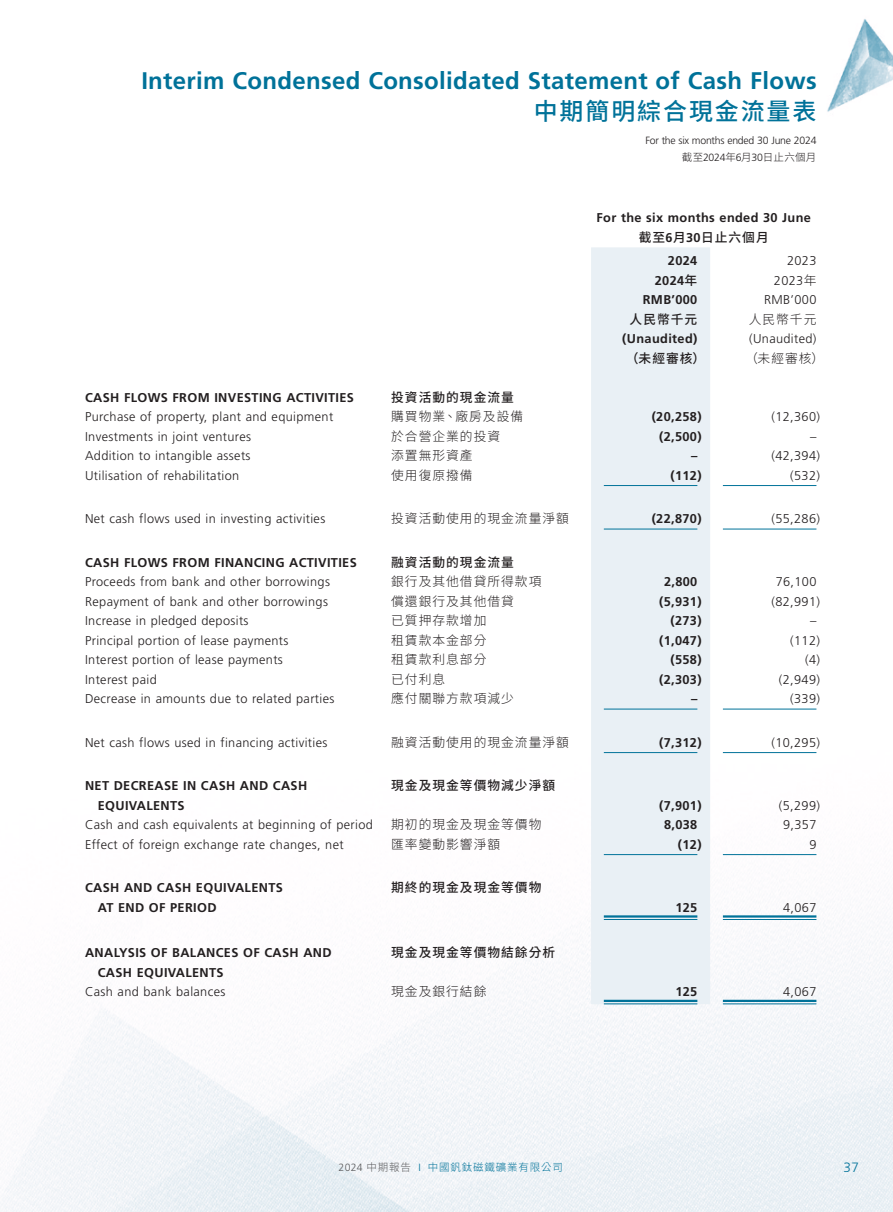
<style>
.page{position:relative;width:893px;height:1212px;background:#fff}
.page>*{position:absolute;margin:0;border:0;box-sizing:border-box;transform-origin:0 0}
.t1{font:700 24px "Frutiger LT Std";letter-spacing:.015em;color:#007299}
.t2{font:500 24px "Source Han Sans TC";letter-spacing:.08em;color:#007299}
.t3{font:300 13.5px "Frutiger LT Std";color:#007299}
.Body_Text{font:300 12.75px "Frutiger LT Std";letter-spacing:.03em;color:#231f20}
.Body_Text-2{font:700 12.75px/19.5px "Frutiger LT Std";letter-spacing:.03em;color:#231f20}
.Body_Text-3{font:300 12.75px "Source Han Sans TC";letter-spacing:.08em;color:#231f20}
.Body_Text-4{font:500 12.75px "Source Han Sans TC";letter-spacing:.08em;color:#231f20}
.t4{font:300 10.5px "Frutiger LT Std";letter-spacing:-.02em;color:#231f20}
.t5{font:300 10.5px "Source Han Sans TC";letter-spacing:.08em;color:#007299}
.t6{font:300 10.5px "Source Han Sans TC";letter-spacing:.03em;color:#231f20}
.s1{font-family:"Frutiger LT Std"}
.s2{font-family:"Frutiger LT Std";font-weight:700}
.s3{font-family:"Source Han Sans TC";font-weight:500}
.s4{font-family:"Source Han Sans TC"}
.s5{font-family:"Frutiger LT Std";color:#57585a}
.s6{color:#57585a}
</style>
<div class="page">
<img style="left:0;top:19px;width:893px;height:1193px">
<div style="left:591px;top:247px;width:119px;height:757px;background:#e9f0f5"></div>
<hr style="left:604px;top:485px;width:93px;height:1px;background:#007299">
<hr style="left:723px;top:485px;width:93px;height:1px;background:#007299">
<hr style="left:604px;top:529px;width:93px;height:1px;background:#007299">
<hr style="left:723px;top:529px;width:93px;height:1px;background:#007299">
<hr style="left:604px;top:709px;width:93px;height:1px;background:#007299">
<hr style="left:723px;top:709px;width:93px;height:1px;background:#007299">
<hr style="left:604px;top:752px;width:93px;height:1px;background:#007299">
<hr style="left:723px;top:752px;width:93px;height:1px;background:#007299">
<hr style="left:604px;top:854px;width:93px;height:1px;background:#007299">
<hr style="left:723px;top:854px;width:93px;height:1px;background:#007299">
<hr style="left:604px;top:915px;width:93px;height:2px;background:#007299">
<hr style="left:604px;top:919px;width:93px;height:1px;background:#007299">
<hr style="left:723px;top:915px;width:93px;height:2px;background:#007299">
<hr style="left:723px;top:919px;width:93px;height:1px;background:#007299">
<hr style="left:604px;top:1000px;width:93px;height:2px;background:#007299">
<hr style="left:604px;top:1003px;width:93px;height:1px;background:#007299">
<hr style="left:723px;top:1000px;width:93px;height:2px;background:#007299">
<hr style="left:723px;top:1003px;width:93px;height:1px;background:#007299">
<h1 class="t1" style="left:141px;top:67px;width:677px">Interim Condensed Consolidated Statement of Cash Flows</h1>
<h1 class="t2" style="left:534px;top:97px;width:284px">中期簡明綜合現金流量表</h1>
<p class="t4" style="left:645px;top:134px;width:173px">For the six months ended 30 June 2024</p>
<p class="t6" style="left:682px;top:151px;width:136px">截至<span class="s1">2024</span>年<span class="s1">6</span>月<span class="s1">30</span>日止六個月</p>
<p class="Body_Text-2" style="left:597px;top:208px;width:216px">For the six months ended 30 June</p>
<p class="Body_Text-4" style="left:639px;top:230px;width:132px">截至<span class="s2">6</span>月<span class="s2">30</span>日止六個月</p>
<p class="Body_Text-2" style="left:668px;top:251px;width:31px">2024</p>
<p class="Body_Text" style="left:787px;top:254px;width:31px">2023</p>
<p class="Body_Text-2" style="left:655px;top:271px;width:44px">2024<span class="s3">年</span></p>
<p class="Body_Text" style="left:774px;top:273px;width:44px">2023<span class="s4">年</span></p>
<p class="Body_Text-2" style="left:643px;top:290px;width:56px">RMB’000</p>
<p class="Body_Text" style="left:764px;top:293px;width:54px">RMB’000</p>
<p class="Body_Text-4" style="left:630px;top:312px;width:69px">人民幣千元</p>
<p class="Body_Text-3" style="left:749px;top:312px;width:69px">人民幣千元</p>
<p class="Body_Text-2" style="left:622px;top:329px;width:77px">(Unaudited)</p>
<p class="Body_Text" style="left:749px;top:332px;width:69px">(Unaudited)</p>
<p class="Body_Text-4" style="left:626px;top:351px;width:81px">（未經審核）</p>
<p class="Body_Text-3" style="left:745px;top:351px;width:81px">（未經審核）</p>
<p class="Body_Text-2" style="left:85px;top:388px;width:270px">CASH FLOWS FROM INVESTING ACTIVITIES</p>
<p class="Body_Text-4" style="left:391px;top:390px;width:124px">投資活動的現金流量</p>
<p class="Body_Text" style="left:85px;top:410px;width:250px">Purchase of property, plant and equipment</p>
<p class="Body_Text-3" style="left:391px;top:409px;width:133px">購買物業、廠房及設備</p>
<p class="Body_Text-2" style="left:652px;top:407px;width:51px">(20,258)</p>
<p class="Body_Text" style="left:771px;top:410px;width:50px">(12,360)</p>
<p class="Body_Text" style="left:85px;top:429px;width:167px">Investments in joint ventures</p>
<p class="Body_Text-3" style="left:391px;top:429px;width:110px">於合營企業的投資</p>
<p class="Body_Text-2" style="left:659px;top:427px;width:44px">(2,500)</p>
<p class="Body_Text" style="left:810px;top:429px;width:8px">–</p>
<p class="Body_Text" style="left:85px;top:449px;width:167px">Addition to intangible assets</p>
<p class="Body_Text-3" style="left:391px;top:448px;width:83px">添置無形資產</p>
<p class="Body_Text-2" style="left:691px;top:446px;width:8px">–</p>
<p class="Body_Text" style="left:771px;top:449px;width:50px">(42,394)</p>
<p class="Body_Text" style="left:85px;top:468px;width:156px">Utilisation of rehabilitation</p>
<p class="Body_Text-3" style="left:391px;top:468px;width:83px">使用復原撥備</p>
<p class="Body_Text-2" style="left:670px;top:466px;width:33px">(112)</p>
<p class="Body_Text" style="left:790px;top:468px;width:31px">(532)</p>
<p class="Body_Text" style="left:85px;top:512px;width:242px">Net cash flows used in investing activities</p>
<p class="Body_Text-3" style="left:391px;top:511px;width:179px">投資活動使用的現金流量淨額</p>
<p class="Body_Text-2" style="left:652px;top:509px;width:51px">(22,870)</p>
<p class="Body_Text" style="left:771px;top:512px;width:50px">(55,286)</p>
<p class="Body_Text-2" style="left:85px;top:553px;width:273px">CASH FLOWS FROM FINANCING ACTIVITIES</p>
<p class="Body_Text-4" style="left:391px;top:555px;width:124px">融資活動的現金流量</p>
<p class="Body_Text" style="left:85px;top:575px;width:246px">Proceeds from bank and other borrowings</p>
<p class="Body_Text-3" style="left:391px;top:574px;width:152px">銀行及其他借貸所得款項</p>
<p class="Body_Text-2" style="left:664px;top:572px;width:35px">2,800</p>
<p class="Body_Text" style="left:776px;top:575px;width:42px">76,100</p>
<p class="Body_Text" style="left:85px;top:594px;width:244px">Repayment of bank and other borrowings</p>
<p class="Body_Text-3" style="left:391px;top:594px;width:124px">償還銀行及其他借貸</p>
<p class="Body_Text-2" style="left:659px;top:592px;width:44px">(5,931)</p>
<p class="Body_Text" style="left:771px;top:594px;width:50px">(82,991)</p>
<p class="Body_Text" style="left:85px;top:614px;width:165px">Increase in pledged deposits</p>
<p class="Body_Text-3" style="left:391px;top:613px;width:97px">已質押存款增加</p>
<p class="Body_Text-2" style="left:670px;top:611px;width:33px">(273)</p>
<p class="Body_Text" style="left:810px;top:614px;width:8px">–</p>
<p class="Body_Text" style="left:85px;top:633px;width:205px">Principal portion of lease payments</p>
<p class="Body_Text-3" style="left:391px;top:633px;width:97px">租賃款本金部分</p>
<p class="Body_Text-2" style="left:659px;top:631px;width:44px">(1,047)</p>
<p class="Body_Text" style="left:790px;top:633px;width:31px">(112)</p>
<p class="Body_Text" style="left:85px;top:653px;width:199px">Interest portion of lease payments</p>
<p class="Body_Text-3" style="left:391px;top:652px;width:97px">租賃款利息部分</p>
<p class="Body_Text-2" style="left:670px;top:650px;width:33px">(558)</p>
<p class="Body_Text" style="left:805px;top:653px;width:16px">(4)</p>
<p class="Body_Text" style="left:85px;top:672px;width:73px">Interest paid</p>
<p class="Body_Text-3" style="left:391px;top:672px;width:55px">已付利息</p>
<p class="Body_Text-2" style="left:659px;top:670px;width:44px">(2,303)</p>
<p class="Body_Text" style="left:779px;top:672px;width:43px">(2,949)</p>
<p class="Body_Text" style="left:85px;top:692px;width:251px">Decrease in amounts due to related parties</p>
<p class="Body_Text-3" style="left:391px;top:691px;width:124px">應付關聯方款項減少</p>
<p class="Body_Text-2" style="left:691px;top:689px;width:8px">–</p>
<p class="Body_Text" style="left:790px;top:692px;width:31px">(339)</p>
<p class="Body_Text" style="left:85px;top:735px;width:244px">Net cash flows used in financing activities</p>
<p class="Body_Text-3" style="left:391px;top:735px;width:179px">融資活動使用的現金流量淨額</p>
<p class="Body_Text-2" style="left:659px;top:733px;width:44px">(7,312)</p>
<p class="Body_Text" style="left:771px;top:735px;width:50px">(10,295)</p>
<p class="Body_Text-2" style="left:98px;top:776px;width:211px;text-indent:-13px">NET DECREASE IN CASH AND CASH<br>EQUIVALENTS</p>
<p class="Body_Text-4" style="left:391px;top:778px;width:165px">現金及現金等價物減少淨額</p>
<p class="Body_Text-2" style="left:659px;top:796px;width:44px">(7,901)</p>
<p class="Body_Text" style="left:779px;top:798px;width:43px">(5,299)</p>
<p class="Body_Text" style="left:85px;top:818px;width:289px">Cash and cash equivalents at beginning of period</p>
<p class="Body_Text-3" style="left:391px;top:817px;width:152px">期初的現金及現金等價物</p>
<p class="Body_Text-2" style="left:664px;top:815px;width:35px">8,038</p>
<p class="Body_Text" style="left:783px;top:818px;width:35px">9,357</p>
<p class="Body_Text" style="left:85px;top:837px;width:260px">Effect of foreign exchange rate changes, net</p>
<p class="Body_Text-3" style="left:391px;top:837px;width:110px">匯率變動影響淨額</p>
<p class="Body_Text-2" style="left:678px;top:835px;width:25px">(12)</p>
<p class="Body_Text" style="left:809px;top:837px;width:9px">9</p>
<p class="Body_Text-2" style="left:98px;top:878px;width:187px;text-indent:-13px">CASH AND CASH EQUIVALENTS<br>AT END OF PERIOD</p>
<p class="Body_Text-4" style="left:391px;top:880px;width:152px">期終的現金及現金等價物</p>
<p class="Body_Text-2" style="left:675px;top:898px;width:23px">125</p>
<p class="Body_Text" style="left:783px;top:900px;width:35px">4,067</p>
<p class="Body_Text-2" style="left:98px;top:943px;width:235px;text-indent:-13px">ANALYSIS OF BALANCES OF CASH AND<br>CASH EQUIVALENTS</p>
<p class="Body_Text-4" style="left:391px;top:945px;width:165px">現金及現金等價物結餘分析</p>
<p class="Body_Text" style="left:85px;top:985px;width:142px">Cash and bank balances</p>
<p class="Body_Text-3" style="left:391px;top:984px;width:97px">現金及銀行結餘</p>
<p class="Body_Text-2" style="left:675px;top:982px;width:23px">125</p>
<p class="Body_Text" style="left:783px;top:985px;width:35px">4,067</p>
<p class="t5" style="left:339px;top:1161px;width:226px"><span class="s5">2024</span> <span class="s6">中期報告</span> <span class="s1">I</span> 中國釩鈦磁鐵礦業有限公司</p>
<p class="t3" style="left:844px;top:1159px;width:17px">37</p>
</div>
